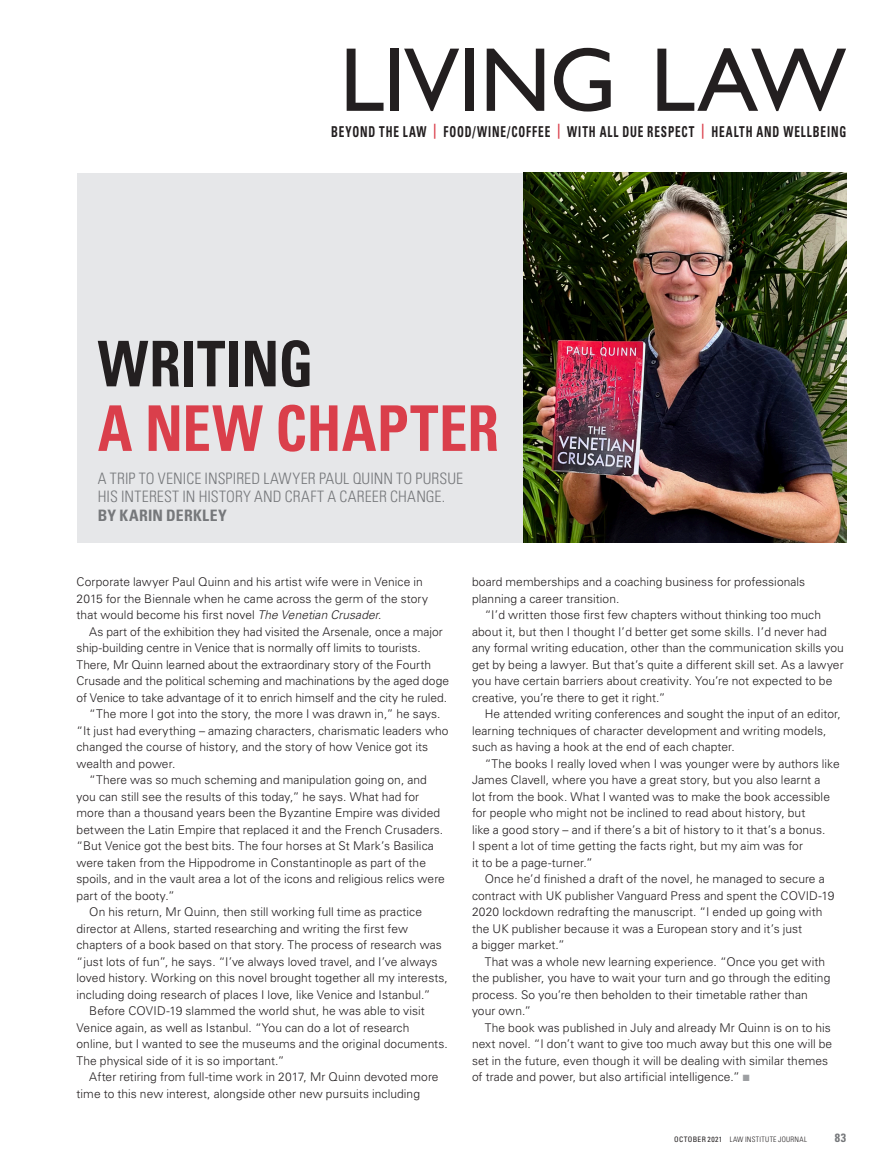
<style>
.page{position:relative;width:893px;height:1170px;background:#fff}
.page>*{position:absolute;margin:0;border:0;box-sizing:border-box;transform-origin:0 0}
.LL_-_Section_Header{font:91.2px "Gill Sans";letter-spacing:-.015em;color:#231f20}
.LL_-_Heading{font:700 condensed 63px/64.5px "Univers LT Std";letter-spacing:.01em;color:#da3f4b;scale:.9 1}
.LL_-_Precede{font:300 condensed 15.75px/18.9px "Univers LT Std";letter-spacing:.005em;color:#76787b}
.LL_-_Section_List{font:700 condensed 15px "Univers LT Std";letter-spacing:.075em;color:#231f20;scale:.75 1}
.LL_-_Body__Indent{font:300 12px/16.5px "Univers LT Std";letter-spacing:.005em;color:#231f20}
.LL_-_Body__NO_Indent{font:300 12px/16.5px "Univers LT Std";letter-spacing:.005em;color:#231f20}
.t1{font:700 condensed 12px "Univers LT Std";color:#76787b}
.t2{font:300 condensed 7.5px "Univers LT Std";letter-spacing:.04em;color:#231f20}
.s1{color:#da3f4b}
.s2{color:#231f20}
.s3{font-weight:700}
.s4{font-style:italic}
.s5{color:#9d9fa2}
.s6{font-weight:400}
</style>
<div class="page">
<div style="left:77px;top:173px;width:769px;height:369px;background:#e6e7e9"></div>
<img style="left:523px;top:173px;width:323px;height:369px">
<p class="LL_-_Section_Header" style="left:340px;top:27px;width:508px">LIVING LAW</p>
<p class="LL_-_Section_List" style="left:434px;top:122px;width:349px"><span class="s1">|</span> FOOD/WINE/COFFEE <span class="s1">|</span> WITH ALL DUE RESPECT</p>
<p class="LL_-_Section_List" style="left:701px;top:122px;width:194px"><span class="s1">|</span> HEALTH AND WELLBEING</p>
<p class="LL_-_Section_List" style="left:331px;top:122px;width:129px">BEYOND THE LAW</p>
<p class="LL_-_Heading" style="left:98px;top:331px;width:447px"><span class="s2">WRITING<br></span>A NEW CHAPTER</p>
<p class="LL_-_Precede" style="left:98px;top:468px;width:367px">A TRIP TO VENICE INSPIRED LAWYER PAUL QUINN TO PURSUE<br>HIS INTEREST IN HISTORY AND CRAFT A CAREER CHANGE.<br><span class="s3">BY KARIN DERKLEY</span></p>
<p class="LL_-_Body__NO_Indent" style="left:77px;top:573px;width:353px">Corporate lawyer Paul Quinn and his artist wife were in Venice in<br>2015 for the Biennale when he came across the germ of the story that would become his first novel <span class="s4">The Venetian Crusader</span>.</p>
<p class="LL_-_Body__Indent" style="left:77px;top:623px;width:374px;text-indent:13px">As part of the exhibition they had visited the Arsenale, once a major ship-building centre in Venice that is normally off limits to tourists.<br>There, Mr Quinn learned about the extraordinary story of the Fourth Crusade and the political scheming and machinations by the aged doge of Venice to take advantage of it to enrich himself and the city he ruled.</p>
<p class="LL_-_Body__Indent" style="left:77px;top:705px;width:374px;text-indent:13px">“The more I got into the story, the more I was drawn in,” he says. “It just had everything – amazing characters, charismatic leaders who changed the course of history, and the story of how Venice got its wealth and power.</p>
<p class="LL_-_Body__Indent" style="left:77px;top:771px;width:370px;text-indent:13px">“There was so much scheming and manipulation going on, and you can still see the results of this today,” he says. What had for more than a thousand years been the Byzantine Empire was divided between the Latin Empire that replaced it and the French Crusaders. “But Venice got the best bits. The four horses at St Mark’s Basilica were taken from the Hippodrome in Constantinople as part of the spoils, and in the vault area a lot of the icons and religious relics were part of the booty.”</p>
<p class="LL_-_Body__Indent" style="left:77px;top:903px;width:373px;text-indent:13px">On his return, Mr Quinn, then still working full time as practice director at Allens, started researching and writing the first few chapters of a book based on that story. The process of research was “just lots of fun”, he says. “I’ve always loved travel, and I’ve always loved history. Working on this novel brought together all my interests, including doing research of places I love, like Venice and Istanbul.”</p>
<p class="LL_-_Body__Indent" style="left:77px;top:1002px;width:373px;text-indent:13px">Before COVID-19 slammed the world shut, he was able to visit Venice again, as well as Istanbul. “You can do a lot of research online, but I wanted to see the museums and the original documents.<br>The physical side of it is so important.”</p>
<p class="LL_-_Body__Indent" style="left:77px;top:1068px;width:364px;text-indent:13px">After retiring from full-time work in 2017, Mr Quinn devoted more time to this new interest, alongside other new pursuits including</p>
<p class="LL_-_Body__Indent" style="left:472px;top:573px;width:335px">board memberships and a coaching business for professionals planning a career transition.</p>
<p class="LL_-_Body__Indent" style="left:472px;top:606px;width:373px;text-indent:13px">“I’d written those first few chapters without thinking too much about it, but then I thought I’d better get some skills. I’d never had any formal writing education, other than the communication skills you get by being a lawyer. But that’s quite a different skill set. As a lawyer you have certain barriers about creativity. You’re not expected to be creative, you’re there to get it right.”</p>
<p class="LL_-_Body__Indent" style="left:472px;top:705px;width:370px;text-indent:13px">He attended writing conferences and sought the input of an editor, learning techniques of character development and writing models, such as having a hook at the end of each chapter.</p>
<p class="LL_-_Body__Indent" style="left:472px;top:755px;width:369px;text-indent:13px">“The books I really loved when I was younger were by authors like James Clavell, where you have a great story, but you also learnt a<br>lot from the book. What I wanted was to make the book accessible for people who might not be inclined to read about history, but<br>like a good story – and if there’s a bit of history to it that’s a bonus.<br>I spent a lot of time getting the facts right, but my aim was for<br>it to be a page-turner.”</p>
<p class="LL_-_Body__Indent" style="left:472px;top:870px;width:364px;text-indent:13px">Once he’d finished a draft of the novel, he managed to secure a contract with UK publisher Vanguard Press and spent the COVID-19<br>2020 lockdown redrafting the manuscript. “I ended up going with the UK publisher because it was a European story and it’s just<br>a bigger market.”</p>
<p class="LL_-_Body__Indent" style="left:472px;top:953px;width:360px;text-indent:13px">That was a whole new learning experience. “Once you get with the publisher, you have to wait your turn and go through the editing process. So you’re then beholden to their timetable rather than your own.”</p>
<p class="LL_-_Body__Indent" style="left:472px;top:1019px;width:362px;text-indent:13px">The book was published in July and already Mr Quinn is on to his next novel. “I don’t want to give too much away but this one will be set in the future, even though it will be dealing with similar themes of trade and power, but also artificial intelligence.” <span class="s5">■</span></p>
<p class="t2" style="left:674px;top:1135px;width:134px"><span class="s6">OCTOBER 2021</span> LAW INSTITUTE JOURNAL</p>
<p class="t1" style="left:835px;top:1130px;width:13px">83</p>
</div>
